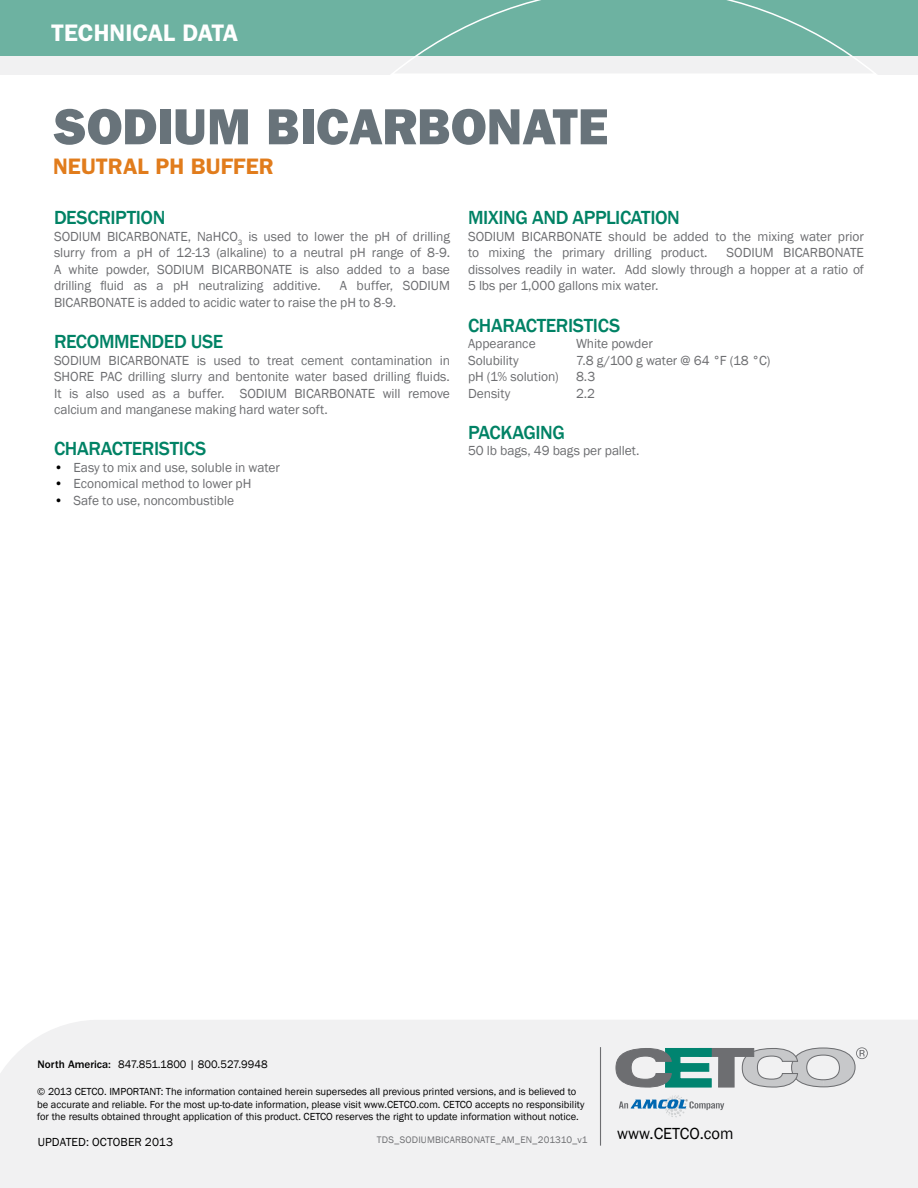
<style>
.page{position:relative;width:918px;height:1188px;background:#fff}
.page>*{position:absolute;margin:0;border:0;box-sizing:border-box;transform-origin:0 0}
.t1{font:51px "ITC Franklin Gothic Std Hvy";color:#68737a}
.t2{font:600 24px "ITC Franklin Gothic Std";letter-spacing:-.005em;color:#fff}
.t3{font:600 22.5px "ITC Franklin Gothic Std";letter-spacing:.005em;color:#e17c1c}
.t4{font:500 19.5px "Franklin Gothic";letter-spacing:-.02em;color:#008265}
.t5{font:16.5px "Franklin Gothic";color:#000}
.t6{font:13.5px/16.5px "Franklin Gothic";letter-spacing:-.005em;color:#6d6e71;text-align:justify}
.t7{font:12px "Franklin Gothic";letter-spacing:.005em;color:#000}
.t8{font:11.25px "Franklin Gothic";color:#000}
.t9{font:10.5px/12.6px "Franklin Gothic";color:#000}
.t10{font:9.75px "Franklin Gothic";letter-spacing:.02em;color:#6d6e71}
.s1{color:#000}
.s2{font-family:"ITC Franklin Gothic Std";font-weight:500}
</style>
<div class="page">
<div style="left:0;top:1020px;width:918px;height:168px;background:#f1f1f2"></div>
<svg style="left:615px;top:1047px;width:253px;height:42px"></svg>
<hr style="left:600px;top:1047px;width:1px;height:99px;background:#6d6e71">
<svg style="left:619px;top:1095px;width:105px;height:22px"></svg>
<div style="left:0;top:0;width:918px;height:74px;background:#f1f1f2"></div>
<div style="left:0;top:0;width:918px;height:55px;background:#6db2a1"></div>
<svg style="left:388px;top:0;width:490px;height:75px"></svg>
<h2 class="t2" style="left:51px;top:19px;width:189px">TECHNICAL DATA</h2>
<h1 class="t1" style="left:53px;top:97px;width:557px">SODIUM BICARBONATE</h1>
<h3 class="t3" style="left:53px;top:153px;width:207px">NEUTRAL PH BUFFER</h3>
<h3 class="t4" style="left:54px;top:206px;width:113px">DESCRIPTION</h3>
<p class="t6" style="left:54px;top:229px;width:398px">SODIUM BICARBONATE, NaHCO<sub>3</sub> is used to lower the pH of drilling slurry from a pH of 12-13 (alkaline) to a neutral pH range of 8-9.<br>A white powder, SODIUM BICARBONATE is also added to a base drilling fluid as a pH neutralizing additive.</p>
<h3 class="t4" style="left:468px;top:206px;width:213px">MIXING AND APPLICATION</h3>
<p class="t6" style="left:468px;top:229px;width:397px">SODIUM BICARBONATE should be added to the mixing water prior to mixing the primary drilling product.</p>
<p class="t6" style="left:468px;top:245px;width:398px;text-indent:259px">SODIUM BICARBONATE dissolves readily in water. Add slowly through a hopper at a ratio of 5 lbs per 1,000 gallons mix water.</p>
<h3 class="t4" style="left:468px;top:313px;width:154px">CHARACTERISTICS</h3>
<p class="t6" style="left:468px;top:336px;width:69px">Appearance</p>
<p class="t6" style="left:576px;top:336px;width:78px">White powder</p>
<p class="t6" style="left:468px;top:352px;width:52px">Solubility</p>
<p class="t6" style="left:576px;top:352px;width:196px">7.8 g/100 g water @ 64 °F (18 °C)</p>
<p class="t6" style="left:468px;top:369px;width:92px">pH (1% solution)</p>
<p class="t6" style="left:576px;top:369px;width:21px">8.3</p>
<p class="t6" style="left:468px;top:385px;width:44px">Density</p>
<p class="t6" style="left:576px;top:385px;width:21px">2.2</p>
<h3 class="t4" style="left:468px;top:420px;width:99px">PACKAGING</h3>
<p class="t6" style="left:468px;top:443px;width:173px">50 lb bags, 49 bags per pallet.</p>
<p class="t6" style="left:54px;top:278px;width:398px;text-indent:286px">A buffer, SODIUM<br>BICARBONATE is added to acidic water to raise the pH to 8-9.</p>
<h3 class="t4" style="left:54px;top:330px;width:171px">RECOMMENDED USE</h3>
<p class="t6" style="left:54px;top:352px;width:398px">SODIUM BICARBONATE is used to treat cement contamination in SHORE PAC drilling slurry and bentonite water based drilling fluids.<br>It is also used as a buffer. SODIUM BICARBONATE will remove calcium and manganese making hard water soft.</p>
<h3 class="t4" style="left:54px;top:437px;width:154px">CHARACTERISTICS</h3>
<p class="t6" style="left:54px;top:459px;width:227px"><span class="s1">•</span> Easy to mix and use, soluble in water</p>
<p class="t6" style="left:54px;top:476px;width:199px"><span class="s1">•</span> Economical method to lower pH</p>
<p class="t6" style="left:54px;top:492px;width:182px"><span class="s1">•</span> Safe to use, noncombustible</p>
<p class="t8" style="left:38px;top:1058px;width:232px"><span class="s2">North America:</span> 847.851.1800 | 800.527.9948</p>
<p class="t9" style="left:37px;top:1086px;width:549px">© 2013 CETCO. IMPORTANT: The information contained herein supersedes all previous printed versions, and is believed to be accurate and reliable. For the most up-to-date information, please visit www.CETCO.com. CETCO accepts no responsibility for the results obtained throught application of this product. CETCO reserves the right to update information without notice.</p>
<p class="t7" style="left:38px;top:1134px;width:137px">Updated: October 2013</p>
<p class="t10" style="left:377px;top:1134px;width:212px">TDS_SodiumBicarbonate_AM_EN_201310_v1</p>
<p class="t5" style="left:617px;top:1124px;width:118px">www.CETCO.com</p>
</div>
